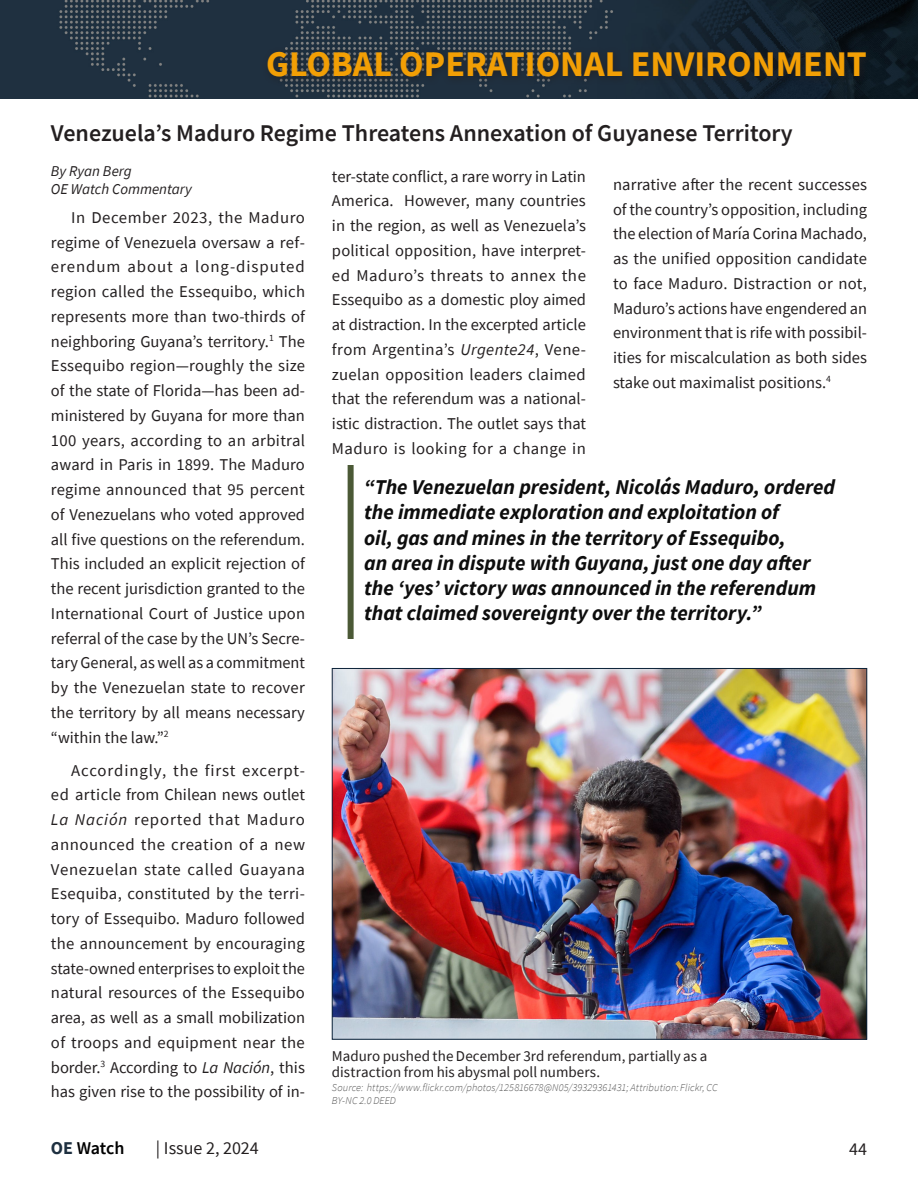
<style>
.page{position:relative;width:918px;height:1188px;background:#fff}
.page>*{position:absolute;margin:0;border:0;box-sizing:border-box;transform-origin:0 0}
.t1{font:700 36px "Source Sans Pro";color:#f29f05}
.Commentary_Header_1{font:600 24px "Source Sans Pro";color:#231f20}
.Pull_Quote_-_Left_line{font:italic 700 21px/25.2px "Source Sans Pro";color:#0d0d0d}
.t2{font:18px "Source Sans Pro";color:#231f20}
.t3{font:600 18px "Source Sans Pro";letter-spacing:-.015em;color:#000}
.FMSO_Commentary_Copy{font:16.5px/24.8px "Source Sans Pro";color:#231f20;text-align:justify}
.Caption-Title{font:15px/16.5px "Source Sans Pro";letter-spacing:.005em;color:#231f20}
.By_line_-_commentary_line_2{font:italic 15px "Source Sans Pro";color:#231f20}
.By_Line__Commentary{font:italic 15px "Source Sans Pro";color:#231f20}
.photo_caption-Source__Attribute{font:italic 300 10.5px/13.5px "Source Sans Pro";letter-spacing:.015em;color:#505050}
.s1{font-style:italic}
.s2{font-weight:700;color:#1e3040}
</style>
<div class="page">
<img style="left:0;top:0;width:917px;height:99px">
<hr style="left:917px;top:0;width:1px;height:99px;background:#1e3040">
<div style="left:261px;top:46px;width:614px;height:40px;background:#231f20;opacity:.75"></div>
<img style="left:334px;top:670px;width:531px;height:367px">
<div style="left:348px;top:465px;width:6px;height:174px;background:#4b5936"></div>
<h1 class="t1" style="left:266px;top:40px;width:602px">GLOBAL OPERATIONAL ENVIRONMENT</h1>
<p class="Commentary_Header_1" style="left:51px;top:117px;width:743px">Venezuela’s Maduro Regime Threatens Annexation of Guyanese Territory</p>
<p class="By_Line__Commentary" style="left:51px;top:162px;width:82px">By Ryan Berg</p>
<p class="By_line_-_commentary_line_2" style="left:51px;top:180px;width:142px">OE Watch Commentary</p>
<p class="FMSO_Commentary_Copy" style="left:51px;top:205px;width:256px;text-indent:20px">In December 2023, the Maduro regime of Venezuela oversaw a ref&shy;erendum about a long-disputed region called the Essequibo, which represents more than two-thirds of neighboring Guyana’s territory.<sup>1</sup> The Essequibo region—roughly the size of the state of Florida—has been ad&shy;ministered by Guyana for more than 100 years, according to an arbitral award in Paris in 1899. The Maduro regime announced that 95 percent of Venezuelans who voted approved all five questions on the referendum.<br>This included an explicit rejection of the recent jurisdiction granted to the International Court of Justice upon referral of the case by the UN’s Secre&shy;tary General, as well as a commitment by the Venezuelan state to recover the territory by all means necessary “within the law.”<sup>2</sup></p>
<p class="FMSO_Commentary_Copy" style="left:51px;top:758px;width:256px;text-indent:20px">Accordingly, the first excerpt&shy;ed article from Chilean news outlet <span class="s1">La Nación</span> reported that Maduro announced the creation of a new Venezuelan state called Guayana Esequiba, constituted by the terri&shy;tory of Essequibo. Maduro followed the announcement by encouraging state-owned enterprises to exploit the natural resources of the Essequibo area, as well as a small mobilization of troops and equipment near the border.<sup>3</sup> According to <span class="s1">La Nación</span>, this has given rise to the possibility of in-</p>
<p class="FMSO_Commentary_Copy" style="left:332px;top:164px;width:256px">ter-state conflict, a rare worry in Latin America. However, many countries in the region, as well as Venezuela’s political opposition, have interpret&shy;ed Maduro’s threats to annex the Essequibo as a domestic ploy aimed at distraction. In the excerpted article from Argentina’s <span class="s1">Urgente24</span>, Vene&shy;zuelan opposition leaders claimed that the referendum was a national&shy;istic distraction. The outlet says that Maduro is looking for a change in</p>
<p class="Pull_Quote_-_Left_line" style="left:364px;top:474px;width:472px">“The Venezuelan president, Nicolás Maduro, ordered the immediate exploration and exploitation of<br>oil, gas and mines in the territory of Essequibo,<br>an area in dispute with Guyana, just one day after the ‘yes’ victory was announced in the referendum that claimed sovereignty over the territory.”</p>
<p class="FMSO_Commentary_Copy" style="left:613px;top:172px;width:256px">narrative after the recent successes of the country’s opposition, including the election of María Corina Machado, as the unified opposition candidate to face Maduro. Distraction or not, Maduro’s actions have engendered an environment that is rife with possibil&shy;ities for miscalculation as both sides stake out maximalist positions.<sup>4</sup></p>
<p class="Caption-Title" style="left:332px;top:1047px;width:377px">Maduro pushed the December 3rd referendum, partially as a distraction from his abysmal poll numbers.</p>
<p class="photo_caption-Source__Attribute" style="left:332px;top:1080px;width:387px">Source: https://www.flickr.com/photos/125816678@N05/39329361431; Attribution: Flickr, CC<br>BY-NC 2.0 DEED</p>
<p class="t3" style="left:51px;top:1136px;width:75px"><span class="s2">OE</span> Watch</p>
<p class="t2" style="left:156px;top:1136px;width:104px">| Issue 2, 2024</p>
<p class="t2" style="left:849px;top:1138px;width:19px">44</p>
</div>
